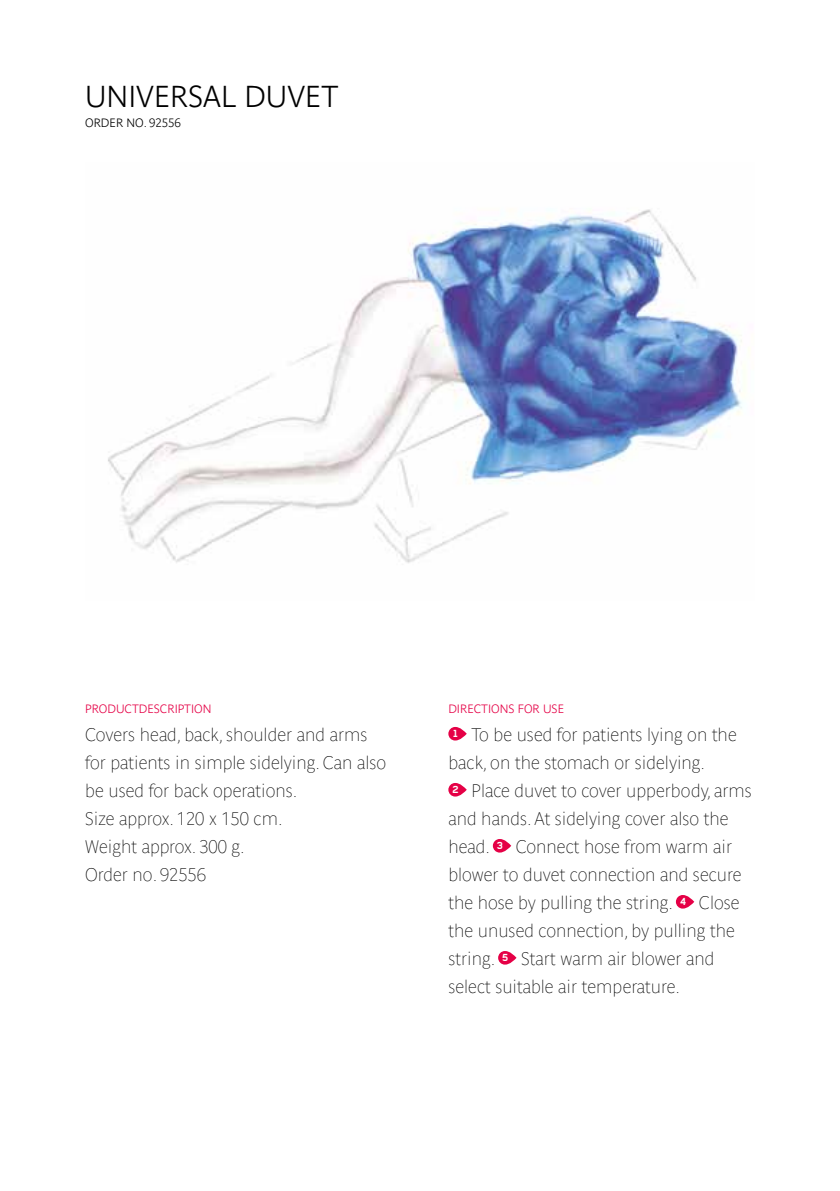
<style>
.page{position:relative;width:840px;height:1191px;background:#fff}
.page>*{position:absolute;margin:0;border:0;box-sizing:border-box;transform-origin:0 0}
.t1{font:700 30px "Parisine Clair";color:#000}
.t2{font:18px/28px "Parisine Clair";color:#000}
.t3{font:700 12px "Parisine Clair";color:#e50046}
.t4{font:700 12px "Parisine Clair";color:#000}
</style>
<div class="page">
<img style="left:108px;top:209px;width:642px;height:354px">
<svg style="left:448px;top:727px;width:18px;height:13px"></svg>
<svg style="left:448px;top:783px;width:18px;height:13px"></svg>
<svg style="left:492px;top:839px;width:19px;height:13px"></svg>
<svg style="left:675px;top:895px;width:19px;height:13px"></svg>
<svg style="left:498px;top:951px;width:18px;height:13px"></svg>
<h1 class="t1" style="left:85px;top:79px;width:255px">UNIVERSAL DUVET</h1>
<p class="t4" style="left:85px;top:116px;width:97px">ORDER NO. 92556</p>
<p class="t3" style="left:85px;top:701px;width:128px">PRODUCTDESCRIPTION</p>
<p class="t2" style="left:85px;top:720px;width:302px">Covers head, back, shoulder and arms for patients in simple sidelying. Can also be used for back operations.<br>Size approx. 120 x 150 cm.<br>Weight approx. 300 g.<br>Order no. 92556</p>
<p class="t3" style="left:448px;top:701px;width:117px">DIRECTIONS FOR USE</p>
<p class="t2" style="left:448px;top:720px;width:305px"><sup>1</sup> To be used for patients lying on the back, on the stomach or sidelying.<br><sup>2</sup> Place duvet to cover upperbody, arms and hands. At sidelying cover also the head. <sup>3</sup> Connect hose from warm air blower to duvet connection and secure the hose by pulling the string. <sup>4</sup> Close the unused connection, by pulling the string. <sup>5</sup> Start warm air blower and select suitable air temperature.</p>
</div>
